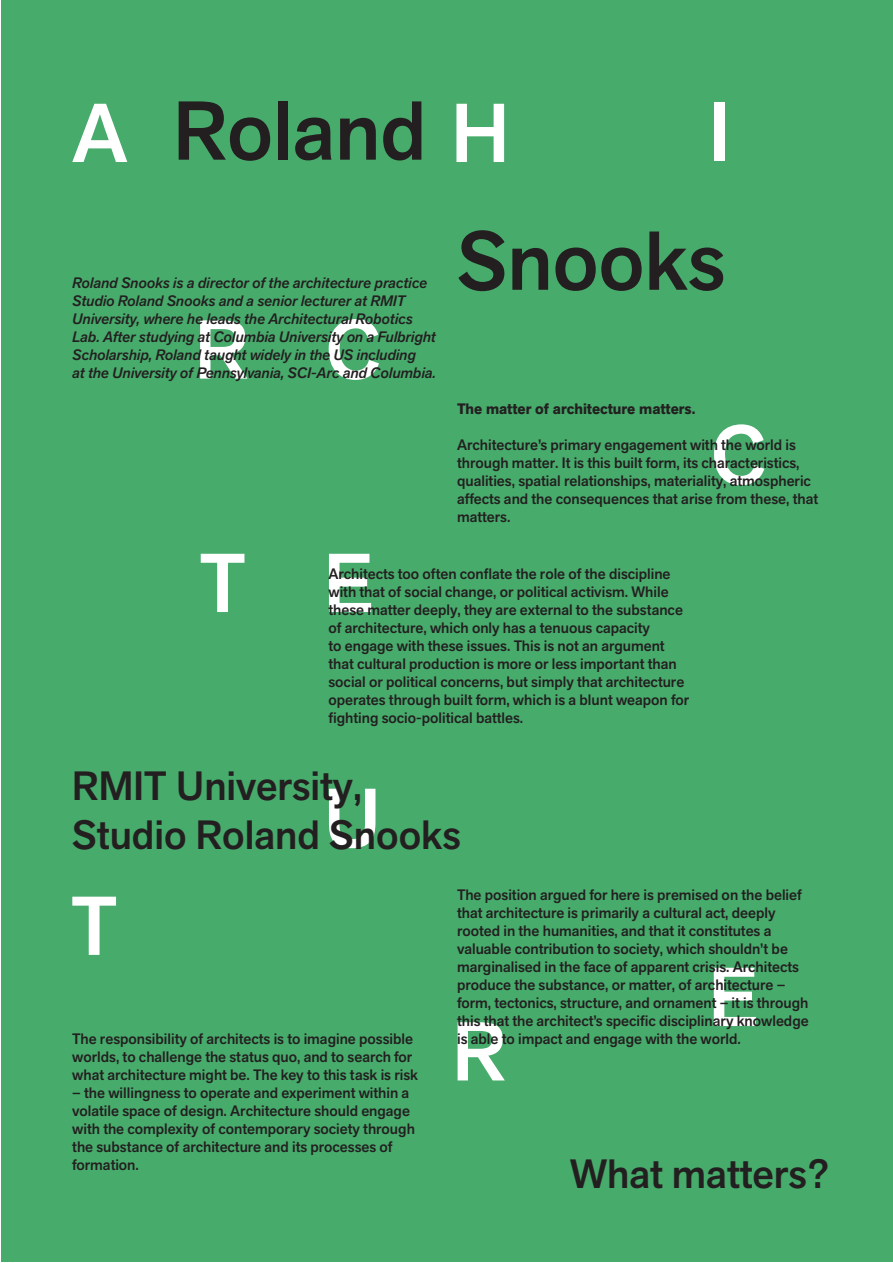
<style>
.page{position:relative;width:893px;height:1263px;background:#fff}
.page>*{position:absolute;margin:0;border:0;box-sizing:border-box;transform-origin:0 0}
.Heading{font:500 82.5px "Akzid Grtsk Next";color:#231f20}
.t1{font:500 82.5px "Akzid Grtsk Next";color:#fff}
.SubHead{font:500 40.5px "Akzid Grtsk Next";color:#231f20}
.Body{font:500 15px/18px "Akzid Grtsk Next";color:#231f20}
.Italic{font:15px/18px "Akzid Grtsk Next Med It";color:#231f20}
.Body-2{font:700 15px "Akzid Grtsk Next";color:#231f20}
.s1{color:#fff}
</style>
<div class="page">
<div style="left:1px;top:1px;width:891px;height:1261px;background:#47ab6b"></div>
<h1 class="t1" style="left:72px;top:80px;width:57px">A</h1>
<p class="Heading" style="left:173px;top:77px;width:338px">Roland <span class="s1">H</span></p>
<h1 class="t1" style="left:708px;top:79px;width:23px">I</h1>
<p class="Italic" style="left:72px;top:274px;width:365px">Roland Snooks is a director of the architecture practice Studio Roland Snooks and a senior lecturer at RMIT University, where he leads the Architectural Robotics Lab. After studying at Columbia University on a Fulbright Scholarship, Roland taught widely in the US including<br>at the University of Pennsylvania, SCI-Arc and Columbia.</p>
<h1 class="t1" style="left:195px;top:296px;width:187px">R C</h1>
<p class="Heading" style="left:457px;top:207px;width:270px">Snooks</p>
<p class="Body-2" style="left:457px;top:399px;width:240px">The matter of architecture matters.</p>
<p class="Body" style="left:457px;top:436px;width:362px">Architecture’s primary engagement with the world is through matter. It is this built form, its characteristics, qualities, spatial relationships, materiality, atmospheric affects and the consequences that arise from these, that matters.</p>
<h1 class="t1" style="left:711px;top:402px;width:57px">C</h1>
<h1 class="t1" style="left:199px;top:530px;width:176px">T E</h1>
<p class="Body" style="left:328px;top:565px;width:362px">Architects too often conflate the role of the discipline with that of social change, or political activism. While these matter deeply, they are external to the substance of architecture, which only has a tenuous capacity<br>to engage with these issues. This is not an argument that cultural production is more or less important than social or political concerns, but simply that architecture operates through built form, which is a blunt weapon for fighting socio-political battles.</p>
<p class="SubHead" style="left:72px;top:760px;width:291px">RMIT University,</p>
<p class="SubHead" style="left:72px;top:808px;width:390px">Studio Roland Snooks</p>
<h1 class="t1" style="left:324px;top:765px;width:59px">U</h1>
<p class="Body" style="left:457px;top:886px;width:353px">The position argued for here is premised on the belief that architecture is primarily a cultural act, deeply rooted in the humanities, and that it constitutes a valuable contribution to society, which shouldn’t be marginalised in the face of apparent crisis. Architects produce the substance, or matter, of architecture – form, tectonics, structure, and ornament – it is through this that the architect’s specific disciplinary knowledge</p>
<h1 class="t1" style="left:71px;top:872px;width:49px">T</h1>
<h1 class="t1" style="left:708px;top:944px;width:52px">E</h1>
<h1 class="t1" style="left:452px;top:998px;width:55px">R</h1>
<p class="Body" style="left:72px;top:1030px;width:342px">The responsibility of architects is to imagine possible</p>
<p class="Body" style="left:457px;top:1030px;width:285px">is able to impact and engage with the world.</p>
<p class="Body" style="left:72px;top:1048px;width:347px">worlds, to challenge the status quo, and to search for what architecture might be. The key to this task is risk</p>
<p class="Body" style="left:72px;top:1084px;width:344px">– the willingness to operate and experiment within a volatile space of design. Architecture should engage with the complexity of contemporary society through the substance of architecture and its processes of formation.</p>
<p class="SubHead" style="left:570px;top:1147px;width:261px">What matters?</p>
</div>
